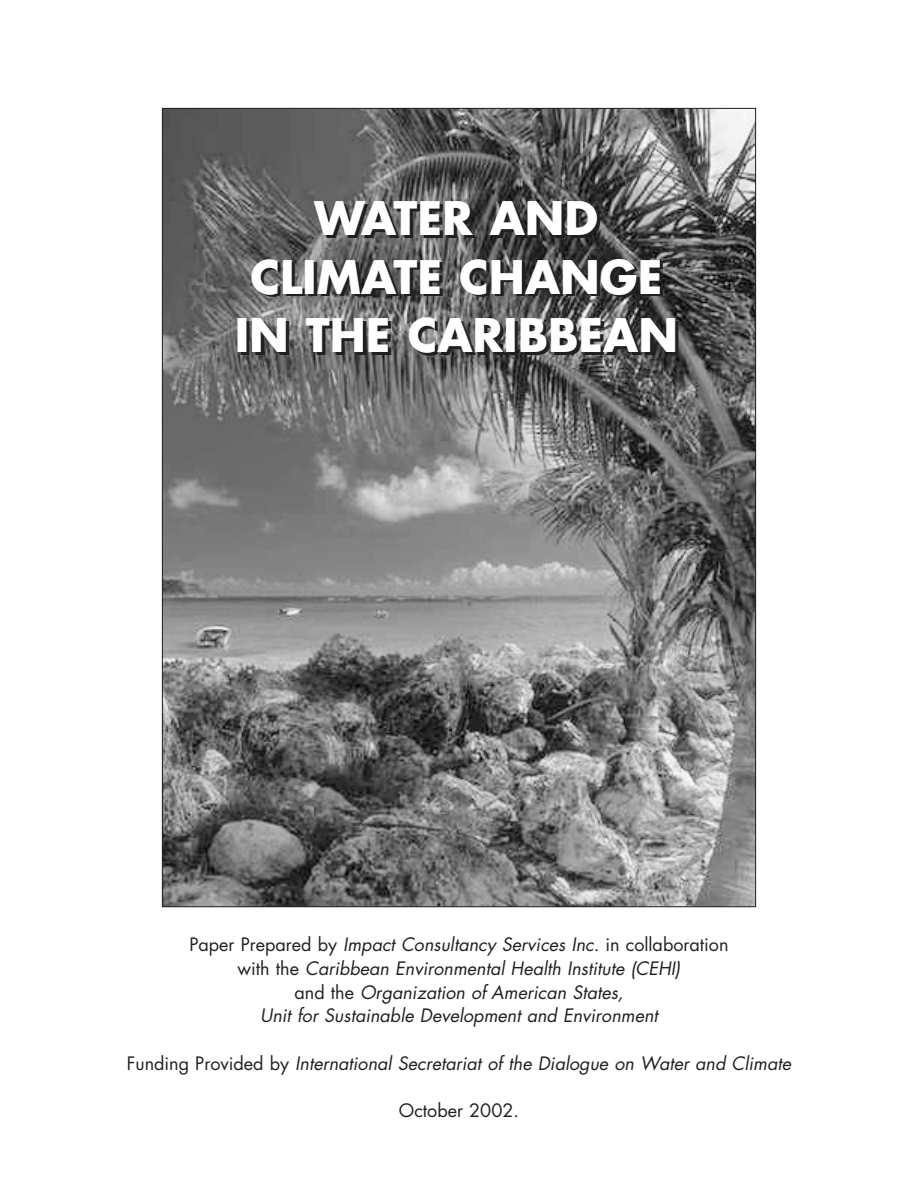
<style>
.page{position:relative;width:918px;height:1188px;background:#fff}
.page>*{position:absolute;margin:0;border:0;box-sizing:border-box;transform-origin:0 0}
.t1{font:700 45px/58.7px "Futura";color:#fff;text-align:center}
.t2{font:italic 18px/23.7px "Futura";color:#231f20;text-align:center}
.t3{font:18px "Futura";color:#231f20}
.s1{font-style:normal}
</style>
<div class="page">
<img style="left:164px;top:110px;width:590px;height:795px">
<h1 class="t1" style="left:235px;top:193px;width:445px">WATER AND<br>CLIMATE CHANGE<br>IN THE CARIBBEAN</h1>
<p class="t2" style="left:189px;top:935px;width:541px"><span class="s1">Paper Prepared by</span> Impact Consultancy Services Inc. <span class="s1">in collaboration with the</span> Caribbean Environmental Health Institute (CEHI)<br><span class="s1">and the</span> Organization of American States,<br>Unit for Sustainable Development and Environment</p>
<p class="t2" style="left:127px;top:1053px;width:666px"><span class="s1">Funding Provided by</span> International Secretariat of the Dialogue on Water and Climate</p>
<p class="t3" style="left:399px;top:1102px;width:122px">October 2002.</p>
</div>
